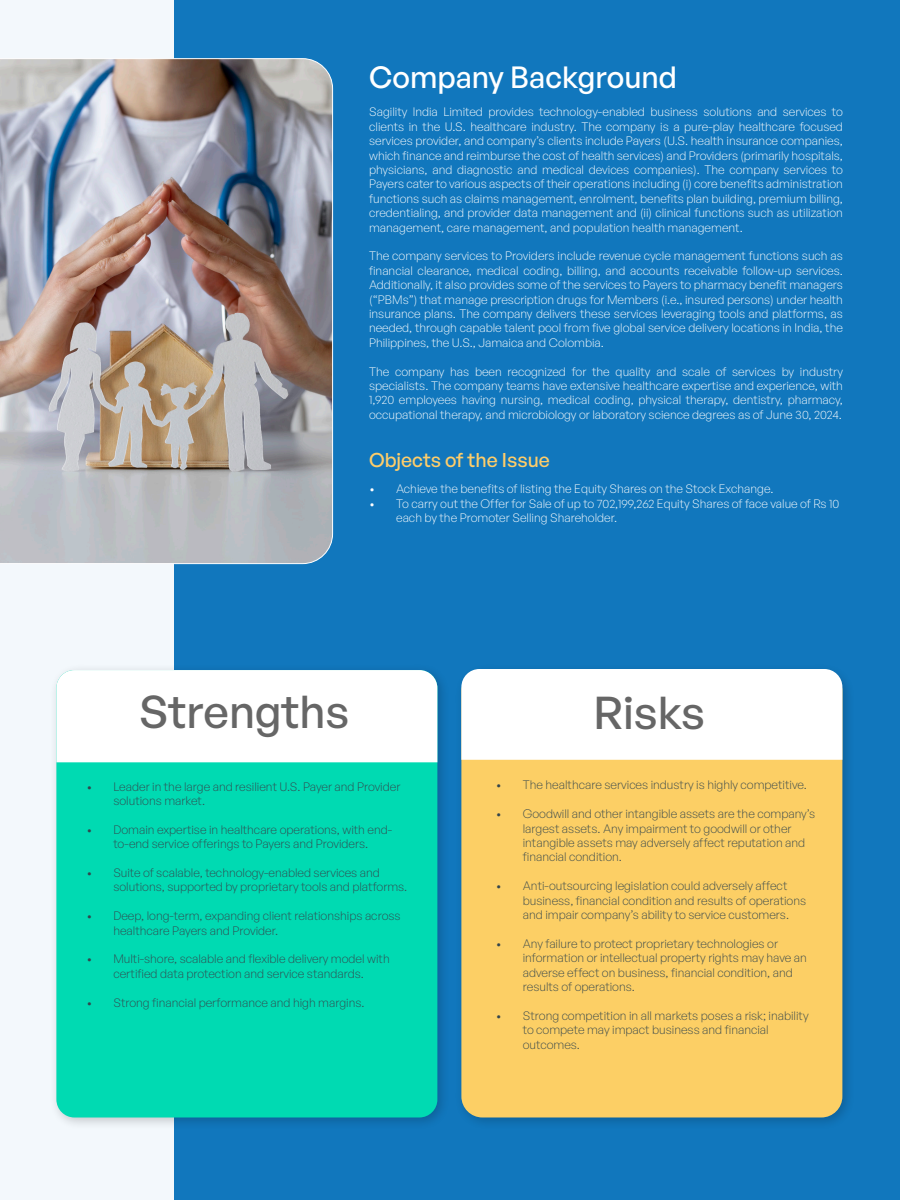
<style>
.page{position:relative;width:900px;height:1200px;background:#f3f8fc}
.page>*{position:absolute;margin:0;border:0;box-sizing:border-box;transform-origin:0 0}
.t1{font:500 45px "General Sans";color:#666}
.t2{font:500 30px "General Sans";color:#fff}
.t3{font:500 19.5px "General Sans";color:#fecd6a}
.t4{font:300 12px/14.4px "General Sans";color:#fff;text-align:justify}
.t5{font:300 12px/14.4px "General Sans";color:#33454c}
</style>
<div class="page">
<div style="left:174px;top:0;width:726px;height:1200px;background:#1177bd"></div>
<img style="left:0;top:58px;width:333px;height:506px">
<div style="left:49px;top:663px;width:402px;height:468px;background:#000;opacity:.2"></div>
<div style="left:56px;top:670px;width:381px;height:447px;background:#00dab2;border-radius:18px"></div>
<div style="left:454px;top:663px;width:402px;height:468px;background:#000;opacity:.2"></div>
<div style="left:461px;top:670px;width:381px;height:447px;background:#fccf65;border-radius:21px"></div>
<div style="left:461px;top:669px;width:381px;height:91px;background:#fff"></div>
<div style="left:56px;top:670px;width:381px;height:92px;background:#fff"></div>
<p class="t2" style="left:369px;top:58px;width:309px">Company Background</p>
<p class="t4" style="left:369px;top:105px;width:475px">Sagility India Limited provides technology-enabled business solutions and services to clients in the U.S. healthcare industry. The company is a pure-play healthcare focused services provider, and company’s clients include Payers (U.S. health insurance companies, which finance and reimburse the cost of health services) and Providers (primarily hospitals, physicians, and diagnostic and medical devices companies). The company services to Payers cater to various aspects of their operations including (i) core benefits administration functions such as claims management, enrolment, benefits plan building, premium billing, credentialing, and provider data management and (ii) clinical functions such as utilization management, care management, and population health management.</p>
<p class="t4" style="left:369px;top:249px;width:475px">The company services to Providers include revenue cycle management functions such as financial clearance, medical coding, billing, and accounts receivable follow-up services.<br>Additionally, it also provides some of the services to Payers to pharmacy benefit managers (“PBMs”) that manage prescription drugs for Members (i.e., insured persons) under health insurance plans. The company delivers these services leveraging tools and platforms, as needed, through capable talent pool from five global service delivery locations in India, the Philippines, the U.S., Jamaica and Colombia.</p>
<p class="t4" style="left:369px;top:364px;width:475px">The company has been recognized for the quality and scale of services by industry specialists. The company teams have extensive healthcare expertise and experience, with 1,920 employees having nursing, medical coding, physical therapy, dentistry, pharmacy, occupational therapy, and microbiology or laboratory science degrees as of June 30, 2024.</p>
<p class="t3" style="left:369px;top:448px;width:182px">Objects of the Issue</p>
<p class="t4" style="left:369px;top:482px;width:406px">• Achieve the benefits of listing the Equity Shares on the Stock Exchange.</p>
<p class="t4" style="left:396px;top:496px;width:445px;text-indent:-27px">• To carry out the Offer for Sale of up to 702,199,262 Equity Shares of face value of Rs 10 each by the Promoter Selling Shareholder.</p>
<p class="t1" style="left:139px;top:683px;width:212px">Strengths</p>
<p class="t1" style="left:593px;top:684px;width:113px">Risks</p>
<p class="t5" style="left:113px;top:779px;width:288px;text-indent:-27px">• Leader in the large and resilient U.S. Payer and Provider solutions market.</p>
<p class="t5" style="left:86px;top:822px;width:307px;text-align:center">• Domain expertise in healthcare operations, with end&shy;to-end service offerings to Payers and Providers.</p>
<p class="t5" style="left:113px;top:865px;width:296px;text-indent:-27px">• Suite of scalable, technology-enabled services and solutions, supported by proprietary tools and platforms.</p>
<p class="t5" style="left:113px;top:908px;width:289px;text-indent:-27px">• Deep, long-term, expanding client relationships across healthcare Payers and Provider.</p>
<p class="t5" style="left:86px;top:952px;width:305px;text-align:center">• Multi-shore, scalable and flexible delivery model with certified data protection and service standards.</p>
<p class="t5" style="left:86px;top:995px;width:280px">• Strong financial performance and high margins.</p>
<p class="t5" style="left:496px;top:778px;width:313px">• The healthcare services industry is highly competitive.</p>
<p class="t5" style="left:523px;top:806px;width:294px;text-indent:-27px">• Goodwill and other intangible assets are the company’s largest assets. Any impairment to goodwill or other intangible assets may adversely affect reputation and financial condition.</p>
<p class="t5" style="left:523px;top:878px;width:285px;text-indent:-27px">• Anti-outsourcing legislation could adversely affect business, financial condition and results of operations and impair company’s ability to service customers.</p>
<p class="t5" style="left:523px;top:936px;width:286px;text-indent:-27px">• Any failure to protect proprietary technologies or information or intellectual property rights may have an adverse effect on business, financial condition, and results of operations.</p>
<p class="t5" style="left:523px;top:1008px;width:287px;text-indent:-27px">• Strong competition in all markets poses a risk; inability to compete may impact business and financial outcomes.</p>
</div>
